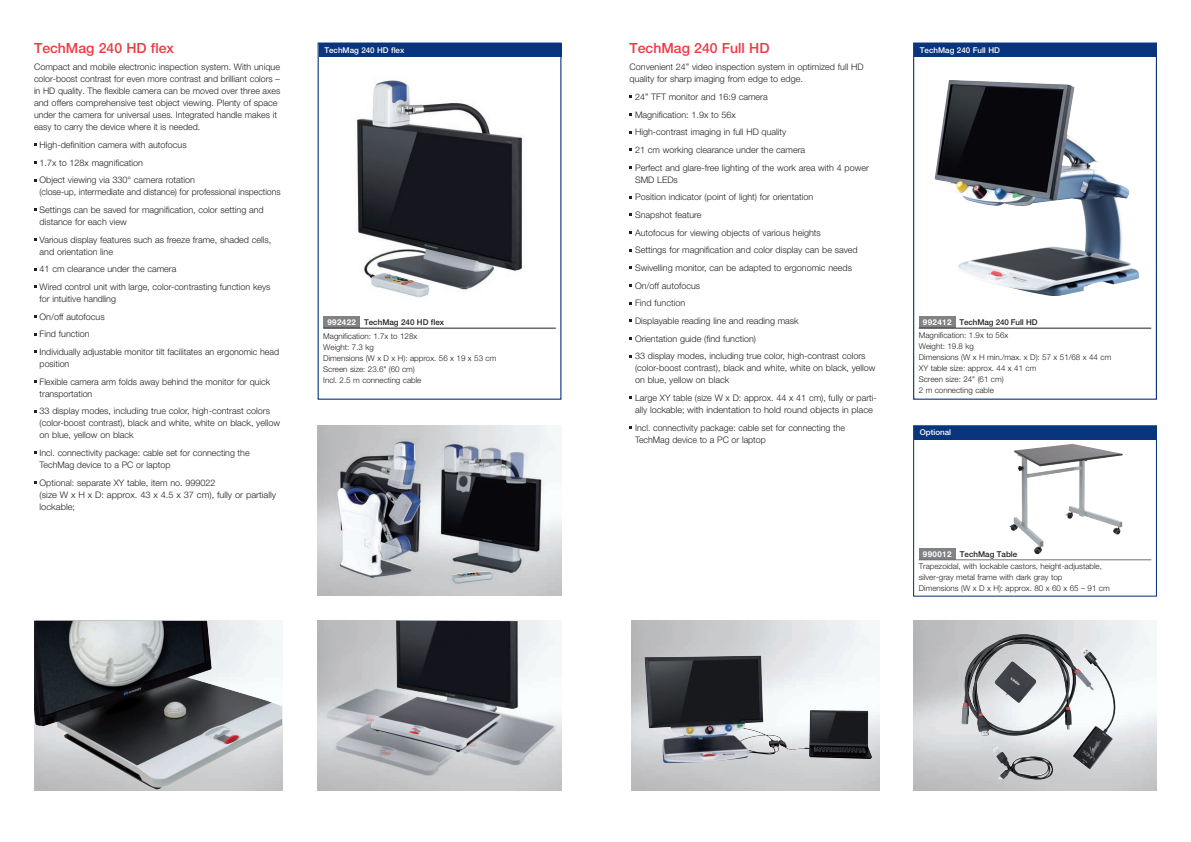
<style>
.page{position:relative;width:1191px;height:842px;background:#fff}
.page>*{position:absolute;margin:0;border:0;box-sizing:border-box;transform-origin:0 0}
.t1{font:500 14px "Helvetica Neue LT Std";color:#ee3a41}
.t2{font:300 9px/17.7px "Helvetica Neue LT Std";color:#231f20}
.t3{font:300 8px/11px "Helvetica Neue LT Std";color:#231f20}
.t4{font:500 8px "Helvetica Neue LT Std";color:#fff}
.s1{font-weight:700;color:#fff}
.s2{font-weight:500}
</style>
<div class="page">
<img style="left:356px;top:80px;width:167px;height:218px">
<img style="left:396px;top:621px;width:122px;height:51px">
<img style="left:319px;top:672px;width:242px;height:117px">
<img style="left:371px;top:696px;width:130px;height:55px">
<img style="left:34px;top:621px;width:248px;height:170px">
<img style="left:631px;top:621px;width:248px;height:170px">
<img style="left:913px;top:621px;width:244px;height:170px">
<img style="left:644px;top:657px;width:29px;height:75px">
<img style="left:961px;top:634px;width:154px;height:135px">
<img style="left:34px;top:621px;width:27px;height:108px">
<img style="left:1009px;top:444px;width:113px;height:110px">
<img style="left:429px;top:438px;width:120px;height:149px">
<img style="left:441px;top:445px;width:99px;height:138px">
<img style="left:328px;top:432px;width:106px;height:152px">
<img style="left:337px;top:442px;width:83px;height:135px">
<div style="left:319px;top:44px;width:242px;height:13px;background:#08357c"></div>
<div style="left:317px;top:43px;width:244px;height:357px;border:1px solid #08357c"></div>
<img style="left:934px;top:80px;width:205px;height:216px">
<div style="left:914px;top:426px;width:242px;height:13px;background:#08357c"></div>
<div style="left:913px;top:425px;width:244px;height:172px;border:1px solid #08357c"></div>
<div style="left:914px;top:44px;width:243px;height:13px;background:#08357c"></div>
<div style="left:913px;top:43px;width:244px;height:357px;border:1px solid #08357c"></div>
<div style="left:323px;top:317px;width:37px;height:11px;background:#808285"></div>
<hr style="left:323px;top:328px;width:37px;height:1px;background:#231f20">
<hr style="left:360px;top:328px;width:196px;height:1px;background:#231f20">
<div style="left:918px;top:548px;width:37px;height:12px;background:#808285"></div>
<hr style="left:918px;top:560px;width:37px;height:1px;background:#6f7073">
<hr style="left:955px;top:560px;width:196px;height:1px;background:#6f7073">
<div style="left:918px;top:317px;width:37px;height:11px;background:#808285"></div>
<hr style="left:918px;top:328px;width:37px;height:1px;background:#231f20">
<hr style="left:955px;top:328px;width:196px;height:1px;background:#231f20">
<h1 class="t1" style="left:34px;top:39px;width:141px">TechMag 240 HD flex</h1>
<p class="t4" style="left:920px;top:45px;width:81px">TechMag 240 Full HD</p>
<p class="t2" style="left:34px;top:61px;width:248px;line-height:12px">Compact and mobile electronic inspection system. With unique color-boost contrast for even more contrast and brilliant colors – in HD quality. The flexible camera can be moved over three axes and offers comprehensive test object viewing. Plenty of space under the camera for universal uses. Integrated handle makes it easy to carry the device where it is needed.</p>
<p class="t2" style="left:40px;top:136px;width:157px">High-definition camera with autofocus<br>1.7x to 128x magnification<br>Object viewing via 330° camera rotation</p>
<p class="t2" style="left:40px;top:183px;width:242px">(close-up, intermediate and distance) for professional inspections<br>Settings can be saved for magnification, color setting and</p>
<p class="t2" style="left:40px;top:213px;width:233px">distance for each view<br>Various display features such as freeze frame, shaded cells,</p>
<p class="t2" style="left:40px;top:242px;width:232px">and orientation line<br>41 cm clearance under the camera<br>Wired control unit with large, color-contrasting function keys</p>
<p class="t2" style="left:40px;top:290px;width:241px">for intuitive handling<br>On/off autofocus<br>Find function<br>Individually adjustable monitor tilt facilitates an ergonomic head</p>
<p class="t2" style="left:40px;top:355px;width:232px">position<br>Flexible camera arm folds away behind the monitor for quick</p>
<p class="t2" style="left:40px;top:384px;width:232px">transportation<br>33 display modes, including true color, high-contrast colors</p>
<p class="t2" style="left:40px;top:417px;width:242px;line-height:12px">(color-boost contrast), black and white, white on black, yellow on blue, yellow on black</p>
<p class="t2" style="left:40px;top:446px;width:211px;line-height:12px">Incl. connectivity package: cable set for connecting the<br>TechMag device to a PC or laptop</p>
<p class="t2" style="left:40px;top:476px;width:238px;line-height:12px">Optional: separate XY table, item no. 999022<br>(size W x H x D: approx. 43 x 4.5 x 37 cm), fully or partially lockable;</p>
<h1 class="t1" style="left:629px;top:39px;width:141px">TechMag 240 Full HD</h1>
<p class="t2" style="left:629px;top:61px;width:236px;line-height:12px">Convenient 24” video inspection system in optimized full HD quality for sharp imaging from edge to edge.</p>
<p class="t2" style="left:635px;top:88px;width:235px">24” TFT monitor and 16:9 camera<br>Magnification: 1.9x to 56x<br>High-contrast imaging in full HD quality<br>21 cm working clearance under the camera<br>Perfect and glare-free lighting of the work area with 4 power</p>
<p class="t2" style="left:635px;top:170px;width:232px">SMD LEDs<br>Position indicator (point of light) for orientation<br>Snapshot feature<br>Autofocus for viewing objects of various heights<br>Settings for magnification and color display can be saved Swivelling monitor, can be adapted to ergonomic needs On/off autofocus<br>Find function<br>Displayable reading line and reading mask<br>Orientation guide (find function)<br>33 display modes, including true color, high-contrast colors</p>
<p class="t2" style="left:635px;top:362px;width:242px;line-height:12px">(color-boost contrast), black and white, white on black, yellow on blue, yellow on black</p>
<p class="t2" style="left:635px;top:392px;width:243px;line-height:12px">Large XY table (size W x D: approx. 44 x 41 cm), fully or parti&shy;ally lockable; with indentation to hold round objects in place</p>
<p class="t2" style="left:635px;top:421px;width:211px;line-height:12px">Incl. connectivity package: cable set for connecting the<br>TechMag device to a PC or laptop</p>
<p class="t4" style="left:324px;top:45px;width:81px">TechMag 240 HD flex</p>
<p class="t3" style="left:323px;top:315px;width:122px;line-height:13.8px;text-indent:4px"><span class="s1">992422</span> <span class="s2">TechMag 240 HD flex<br></span>Magnification: 1.7x to 128x</p>
<p class="t3" style="left:323px;top:342px;width:175px">Weight: 7.3 kg<br>Dimensions (W x D x H): approx. 56 x 19 x 53 cm<br>Screen size: 23.6" (60 cm)<br>Incl. 2.5 m connecting cable</p>
<p class="t3" style="left:918px;top:316px;width:120px;line-height:12.3px;text-indent:4px"><span class="s1">992412</span> <span class="s2">TechMag 240 Full HD<br></span>Magnification: 1.9x to 56x</p>
<p class="t3" style="left:918px;top:340px;width:194px">Weight: 19.8 kg<br>Dimensions (W x H min./max. x D): 57 x 51/68 x 44 cm<br>XY table size: approx. 44 x 41 cm<br>Screen size: 24" (61 cm)<br>2 m connecting cable</p>
<p class="t4" style="left:919px;top:428px;width:33px">Optional</p>
<p class="t3" style="left:918px;top:548px;width:185px;line-height:11.8px;text-indent:4px"><span class="s1">990012</span> <span class="s2">TechMag Table<br></span>Trapezoidal, with lockable castors, height-adjustable,</p>
<p class="t3" style="left:918px;top:571px;width:192px">silver-gray metal frame with dark gray top<br>Dimensions (W x D x H): approx. 80 x 60 x 65 – 91 cm</p>
</div>
